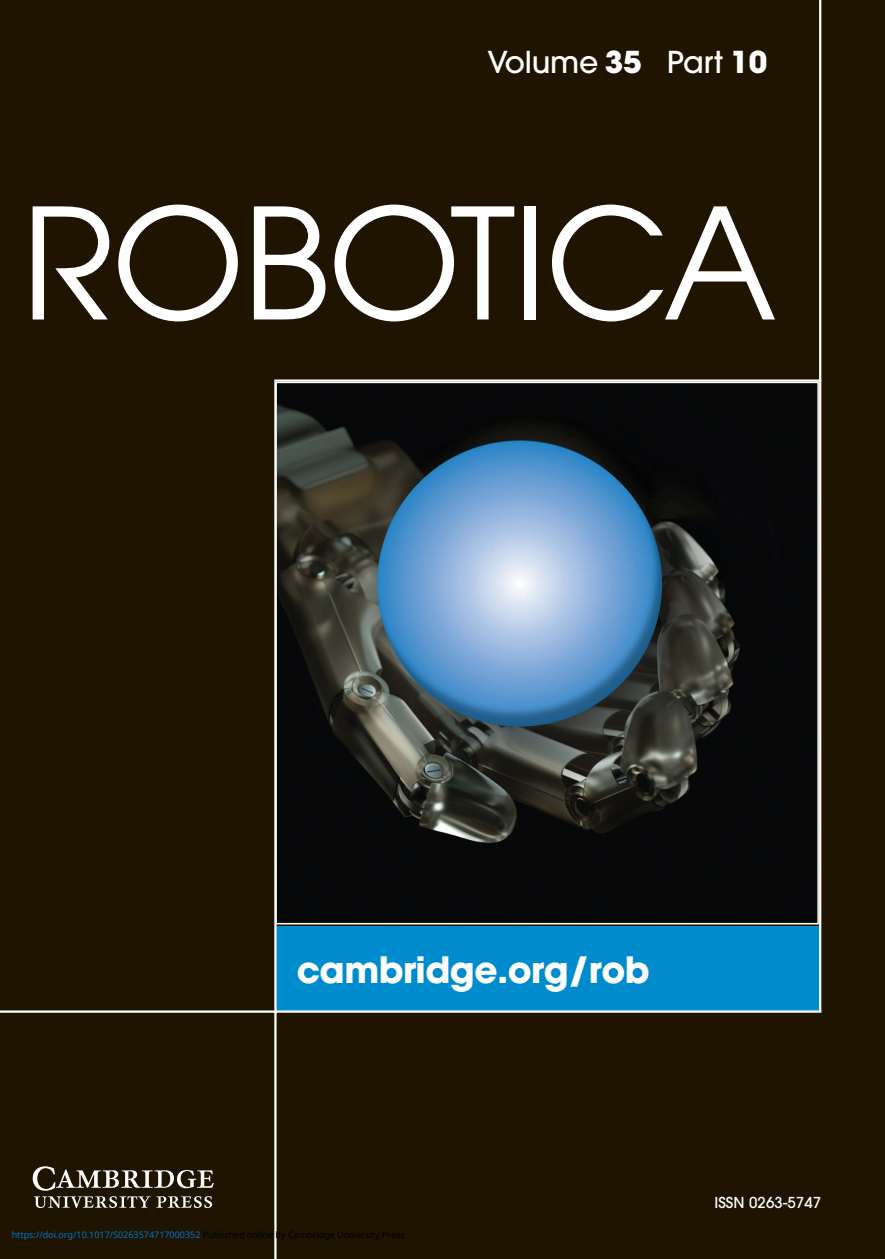
<style>
.page{position:relative;width:885px;height:1259px;background:#fff}
.page>*{position:absolute;margin:0;border:0;box-sizing:border-box;transform-origin:0 0}
.t1{font:153px "Avant Garde";letter-spacing:-.015em;color:#fff}
.t2{font:700 36px "Avant Garde";letter-spacing:-.015em;color:#fff}
.t3{font:500 30px "Avant Garde";letter-spacing:-.01em;color:#fff}
.t4{font:500 15px "Avant Garde";letter-spacing:.01em;color:#fff}
.t5{font:9px "Noto Sans";color:#0172cf}
.s1{font-weight:700}
.s2{color:#000}
</style>
<div class="page">
<div style="left:0;top:0;width:884px;height:1259px;background:#1f1400"></div>
<div style="left:275px;top:926px;width:545px;height:85px;background:#008ccc"></div>
<svg style="left:33px;top:1166px;width:181px;height:42px"></svg>
<hr style="left:819px;top:0;width:2px;height:1011px;background:#fff">
<hr style="left:274px;top:382px;width:2px;height:877px;background:#fff">
<hr style="left:0;top:1010px;width:821px;height:3px;background:#fff">
<hr style="left:274px;top:379px;width:547px;height:3px;background:#fff">
<img style="left:277px;top:384px;width:539px;height:537px">
<h3 class="t3" style="left:487px;top:50px;width:281px">Volume <span class="s1">35</span> Part <span class="s1">10</span></h3>
<h1 class="t1" style="left:21px;top:206px;width:757px">ROBOTICA</h1>
<h2 class="t2" style="left:297px;top:955px;width:354px">cambridge.org/rob</h2>
<p class="t5" style="left:12px;top:1228px;width:394px">https://doi.org/10.1017/S0263574717000352 <span class="s2">Published online by Cambridge University Press</span></p>
<h3 class="t4" style="left:714px;top:1196px;width:108px">ISSN 0263-5747</h3>
</div>
